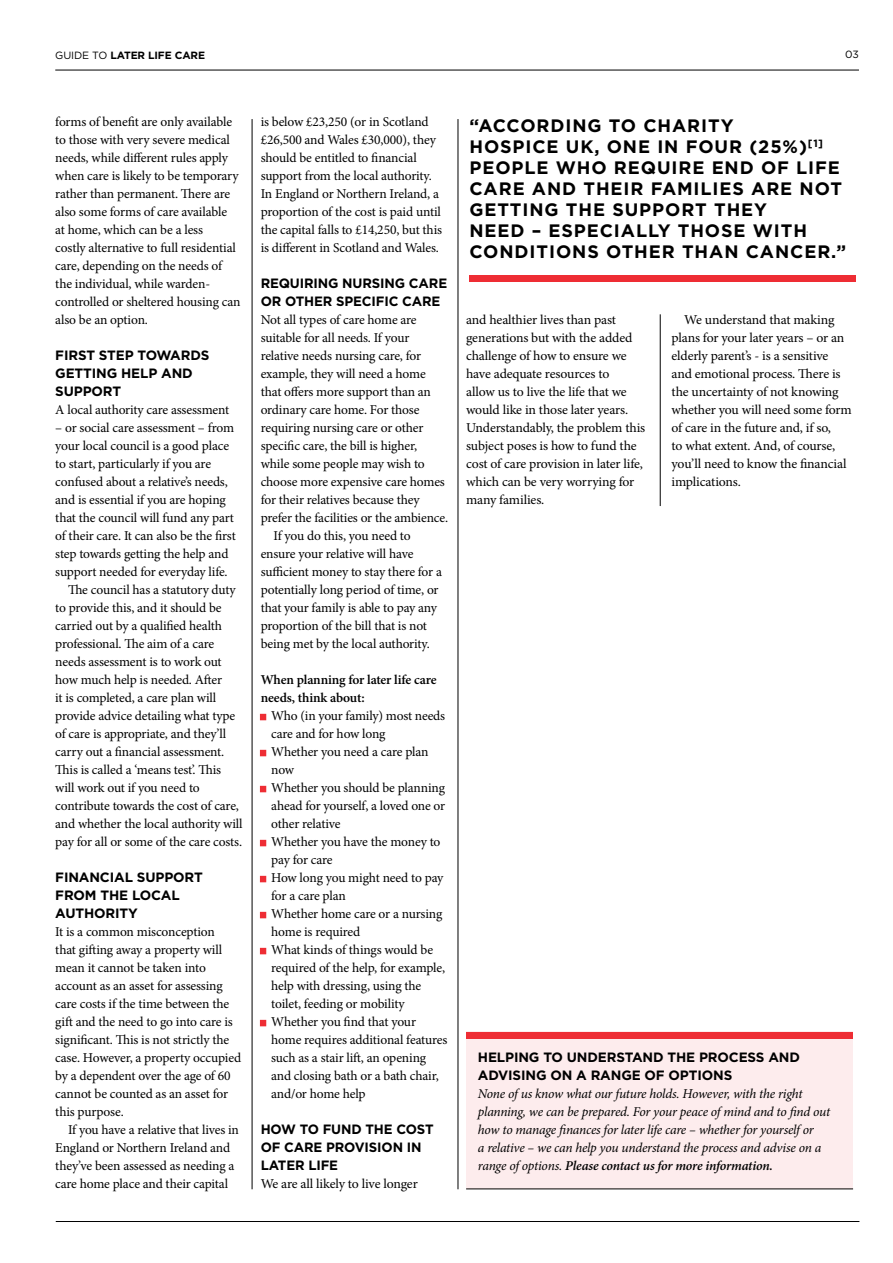
<style>
.page{position:relative;width:893px;height:1263px;background:#fff}
.page>*{position:absolute;margin:0;border:0;box-sizing:border-box;transform-origin:0 0}
.t1{font:700 18px/20.9px "Gotham HTF";letter-spacing:.05em;color:#000}
.t2{font:13.5px/18px "Minion Pro";letter-spacing:-.015em;color:#000}
.t3{font:italic 13.5px/18px "Minion Pro";letter-spacing:-.02em;color:#000}
.t4{font:700 13.5px/18px "Gotham HTF";letter-spacing:-.01em;color:#000}
.t5{font:600 13.5px/18px "Minion Pro";letter-spacing:-.01em;color:#000}
.t6{font:700 10.5px "Gotham HTF";letter-spacing:-.01em;color:#000}
.t7{font:10.5px "Gotham HTF";color:#000}
.s1{font-weight:400}
.s2{font-size:12px;color:#ee2d34}
.s3{font-weight:600}
</style>
<div class="page">
<hr style="left:55px;top:70px;width:804px;height:1px;background:#000">
<div style="left:466px;top:1031px;width:387px;height:158px;background:#fdeced"></div>
<svg style="left:260px;top:714px;width:6px;height:6px"></svg>
<svg style="left:260px;top:750px;width:6px;height:6px"></svg>
<svg style="left:260px;top:786px;width:6px;height:6px"></svg>
<svg style="left:260px;top:840px;width:6px;height:6px"></svg>
<svg style="left:260px;top:876px;width:6px;height:6px"></svg>
<svg style="left:260px;top:912px;width:6px;height:6px"></svg>
<svg style="left:260px;top:948px;width:6px;height:6px"></svg>
<svg style="left:260px;top:1020px;width:6px;height:6px"></svg>
<hr style="left:56px;top:1221px;width:803px;height:1px;background:#000">
<hr style="left:252px;top:119px;width:1px;height:1070px;background:#000">
<hr style="left:458px;top:119px;width:1px;height:1070px;background:#000">
<div style="left:466px;top:1031px;width:387px;height:7px;background:#ee2d34"></div>
<hr style="left:466px;top:1188px;width:387px;height:1px;background:#000">
<div style="left:469px;top:275px;width:387px;height:7px;background:#ee2d34"></div>
<hr style="left:660px;top:314px;width:1px;height:192px;background:#000">
<p class="t6" style="left:55px;top:49px;width:151px"><span class="s1">GUIDE TO</span> LATER LIFE CARE</p>
<p class="t7" style="left:845px;top:49px;width:15px">03</p>
<p class="t2" style="left:55px;top:113px;width:187px">forms of benefit are only available to those with very severe medical needs, while different rules apply when care is likely to be temporary rather than permanent. There are also some forms of care available<br>at home, which can be a less<br>costly alternative to full residential care, depending on the needs of the individual, while warden&shy;controlled or sheltered housing can also be an option.</p>
<p class="t4" style="left:55px;top:346px;width:156px">FIRST STEP TOWARDS<br>GETTING HELP AND<br>SUPPORT</p>
<p class="t2" style="left:55px;top:401px;width:176px">A local authority care assessment</p>
<p class="t2" style="left:55px;top:419px;width:180px">– or social care assessment – from</p>
<p class="t2" style="left:55px;top:437px;width:175px">your local council is a good place</p>
<p class="t2" style="left:55px;top:455px;width:157px">to start, particularly if you are</p>
<p class="t2" style="left:55px;top:473px;width:174px">confused about a relative’s needs,</p>
<p class="t2" style="left:55px;top:491px;width:172px">and is essential if you are hoping</p>
<p class="t2" style="left:55px;top:509px;width:180px">that the council will fund any part</p>
<p class="t2" style="left:55px;top:527px;width:182px">of their care. It can also be the first</p>
<p class="t2" style="left:55px;top:545px;width:175px">step towards getting the help and</p>
<p class="t2" style="left:55px;top:563px;width:174px">support needed for everyday life.</p>
<p class="t2" style="left:68px;top:581px;width:169px">The council has a statutory duty</p>
<p class="t2" style="left:55px;top:599px;width:168px">to provide this, and it should be</p>
<p class="t2" style="left:55px;top:617px;width:168px">carried out by a qualified health</p>
<p class="t2" style="left:55px;top:635px;width:160px">professional. The aim of a care</p>
<p class="t2" style="left:55px;top:653px;width:168px">needs assessment is to work out</p>
<p class="t2" style="left:55px;top:671px;width:168px">how much help is needed. After</p>
<p class="t2" style="left:55px;top:689px;width:163px">it is completed, a care plan will</p>
<p class="t2" style="left:55px;top:707px;width:182px">provide advice detailing what type</p>
<p class="t2" style="left:55px;top:725px;width:173px">of care is appropriate, and they’ll</p>
<p class="t2" style="left:55px;top:743px;width:171px">carry out a financial assessment.</p>
<p class="t2" style="left:55px;top:761px;width:167px">This is called a ‘means test’. This</p>
<p class="t2" style="left:55px;top:779px;width:146px">will work out if you need to</p>
<p class="t2" style="left:55px;top:797px;width:185px">contribute towards the cost of care,</p>
<p class="t2" style="left:55px;top:815px;width:189px">and whether the local authority will</p>
<p class="t2" style="left:55px;top:833px;width:188px">pay for all or some of the care costs.</p>
<p class="t4" style="left:55px;top:868px;width:149px">FINANCIAL SUPPORT<br>FROM THE LOCAL<br>AUTHORITY</p>
<p class="t2" style="left:55px;top:923px;width:187px">It is a common misconception<br>that gifting away a property will mean it cannot be taken into account as an asset for assessing care costs if the time between the gift and the need to go into care is significant. This is not strictly the case. However, a property occupied by a dependent over the age of 60 cannot be counted as an asset for this purpose.</p>
<p class="t2" style="left:55px;top:1121px;width:185px;text-indent:13px">If you have a relative that lives in England or Northern Ireland and they’ve been assessed as needing a care home place and their capital</p>
<p class="t2" style="left:261px;top:113px;width:183px">is below £23,250 (or in Scotland £26,500 and Wales £30,000), they should be entitled to financial support from the local authority.<br>In England or Northern Ireland, a proportion of the cost is paid until the capital falls to £14,250, but this is different in Scotland and Wales.</p>
<p class="t4" style="left:261px;top:274px;width:188px">REQUIRING NURSING CARE<br>OR OTHER SPECIFIC CARE</p>
<p class="t2" style="left:261px;top:311px;width:157px">Not all types of care home are</p>
<p class="t2" style="left:261px;top:329px;width:150px">suitable for all needs. If your</p>
<p class="t2" style="left:261px;top:347px;width:162px">relative needs nursing care, for</p>
<p class="t2" style="left:261px;top:365px;width:167px">example, they will need a home</p>
<p class="t2" style="left:261px;top:383px;width:172px">that offers more support than an</p>
<p class="t2" style="left:261px;top:401px;width:160px">ordinary care home. For those</p>
<p class="t2" style="left:261px;top:419px;width:164px">requiring nursing care or other</p>
<p class="t2" style="left:261px;top:437px;width:158px">specific care, the bill is higher,</p>
<p class="t2" style="left:261px;top:455px;width:166px">while some people may wish to</p>
<p class="t2" style="left:261px;top:473px;width:186px">choose more expensive care homes</p>
<p class="t2" style="left:261px;top:491px;width:161px">for their relatives because they</p>
<p class="t2" style="left:261px;top:509px;width:189px">prefer the facilities or the ambience.</p>
<p class="t2" style="left:273px;top:527px;width:139px">If you do this, you need to</p>
<p class="t2" style="left:261px;top:545px;width:154px">ensure your relative will have</p>
<p class="t2" style="left:261px;top:563px;width:183px">sufficient money to stay there for a</p>
<p class="t2" style="left:261px;top:581px;width:179px">potentially long period of time, or</p>
<p class="t2" style="left:261px;top:599px;width:178px">that your family is able to pay any</p>
<p class="t2" style="left:261px;top:617px;width:168px">proportion of the bill that is not</p>
<p class="t2" style="left:261px;top:635px;width:171px">being met by the local authority.</p>
<p class="t5" style="left:261px;top:671px;width:177px">When planning for later life care needs, think about:</p>
<p class="t2" style="left:271px;top:707px;width:175px;text-indent:-11px"><span class="s2">■</span> Who (in your family) most needs care and for how long</p>
<p class="t2" style="left:271px;top:743px;width:159px;text-indent:-11px"><span class="s2">■</span> Whether you need a care plan now</p>
<p class="t2" style="left:271px;top:779px;width:175px;text-align:justify;text-indent:-11px"><span class="s2">■</span> Whether you should be planning ahead for yourself, a loved one or other relative</p>
<p class="t2" style="left:271px;top:833px;width:171px;text-indent:-11px"><span class="s2">■</span> Whether you have the money to pay for care</p>
<p class="t2" style="left:271px;top:869px;width:174px;text-indent:-11px"><span class="s2">■</span> How long you might need to pay for a care plan</p>
<p class="t2" style="left:271px;top:905px;width:173px;text-indent:-11px"><span class="s2">■</span> Whether home care or a nursing home is required</p>
<p class="t2" style="left:271px;top:941px;width:175px;text-indent:-11px"><span class="s2">■</span> What kinds of things would be required of the help, for example, help with dressing, using the toilet, feeding or mobility</p>
<p class="t2" style="left:271px;top:1013px;width:178px;text-indent:-11px"><span class="s2">■</span> Whether you find that your home requires additional features such as a stair lift, an opening and closing bath or a bath chair, and/or home help</p>
<p class="t4" style="left:261px;top:1120px;width:174px">HOW TO FUND THE COST<br>OF CARE PROVISION IN<br>LATER LIFE</p>
<p class="t2" style="left:261px;top:1175px;width:159px">We are all likely to live longer</p>
<h1 class="t1" style="left:469px;top:115px;width:378px">“ACCORDING TO CHARITY<br>HOSPICE UK, ONE IN FOUR (25%)<sup>[1]<br></sup>PEOPLE WHO REQUIRE END OF LIFE<br>CARE AND THEIR FAMILIES ARE NOT<br>GETTING THE SUPPORT THEY<br>NEED – ESPECIALLY THOSE WITH<br>CONDITIONS OTHER THAN CANCER.”</h1>
<p class="t2" style="left:466px;top:311px;width:181px">and healthier lives than past generations but with the added challenge of how to ensure we have adequate resources to<br>allow us to live the life that we would like in those later years.<br>Understandably, the problem this subject poses is how to fund the cost of care provision in later life, which can be very worrying for many families.</p>
<p class="t2" style="left:671px;top:311px;width:182px;text-indent:13px">We understand that making plans for your later years – or an elderly parent’s - is a sensitive and emotional process. There is the uncertainty of not knowing whether you will need some form of care in the future and, if so,<br>to what extent. And, of course, you’ll need to know the financial implications.</p>
<p class="t4" style="left:478px;top:1048px;width:324px">HELPING TO UNDERSTAND THE PROCESS AND<br>ADVISING ON A RANGE OF OPTIONS</p>
<p class="t3" style="left:478px;top:1085px;width:354px">None of us know what our future holds. However, with the right planning, we can be prepared. For your peace of mind and to find out how to manage finances for later life care – whether for yourself or<br>a relative – we can help you understand the process and advise on a range of options. <span class="s3">Please contact us for more information.</span></p>
</div>
